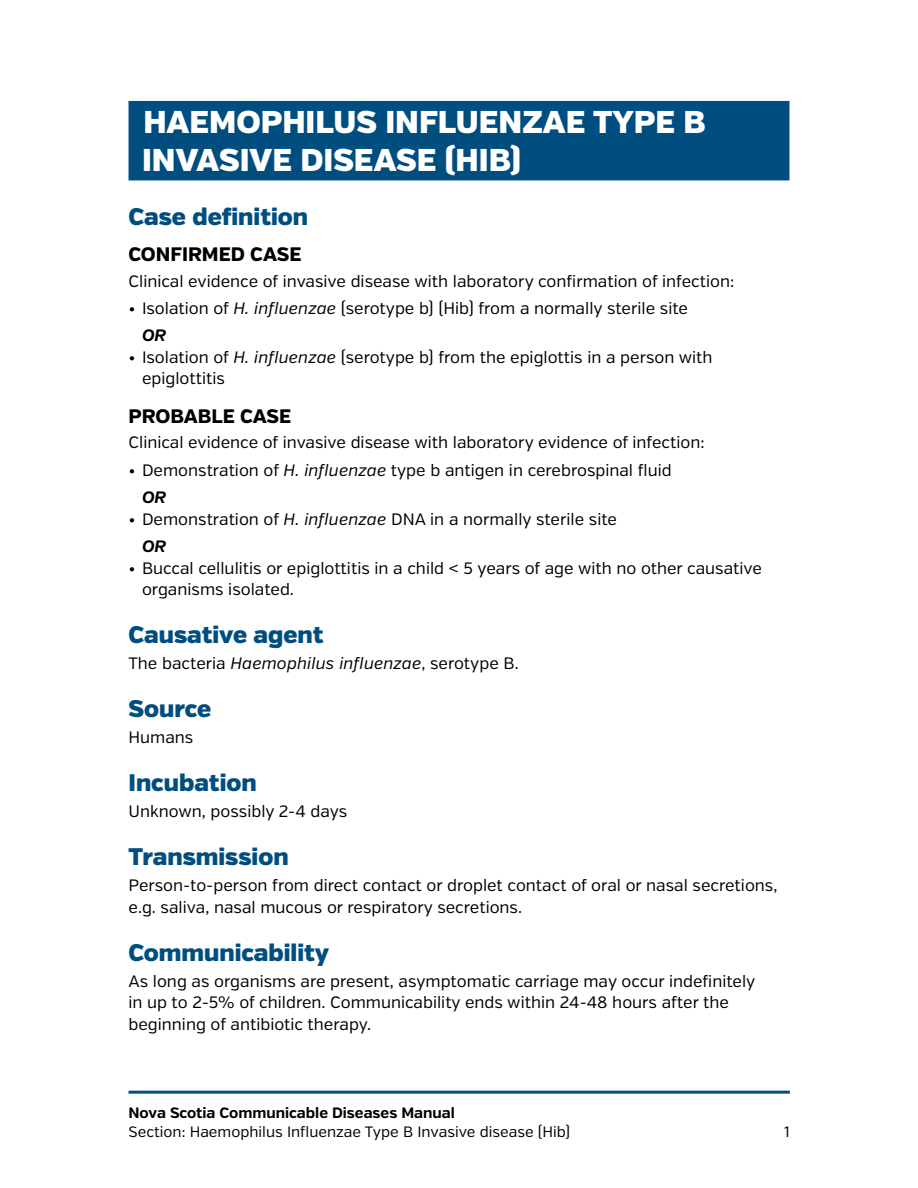
<style>
.page{position:relative;width:918px;height:1188px;background:#fff}
.page>*{position:absolute;margin:0;border:0;box-sizing:border-box;transform-origin:0 0}
.subhead_swap-double{font:900 31.5px/37.5px "Verb";color:#fff}
.Blue_subhead{font:900 24px "Verb";color:#004e80}
.subsubhead_caps{font:800 19.5px "Verb";color:#000}
.Body_First_Para{font:16.5px/21.8px "Verb";color:#000}
.Bulleted_List_Under{font:16.5px/21px "Verb";color:#000}
.tab__no_bullet__bold{font:italic 700 16.5px "Verb";color:#000}
.t1{font:15px "Verb";color:#000}
.t2{font:700 15px "Verb";color:#000}
.s1{font-style:italic}
</style>
<div class="page">
<hr style="left:129px;top:1091px;width:661px;height:3px;background:#004e80">
<div style="left:129px;top:101px;width:660px;height:79px;background:#004e80"></div>
<p class="subhead_swap-double" style="left:142px;top:104px;width:565px">HAEMOPHILUS INFLUENZAE TYPE B<br>INVASIVE DISEASE (HIB)</p>
<p class="Blue_subhead" style="left:129px;top:202px;width:181px">Case definition</p>
<p class="subsubhead_caps" style="left:129px;top:243px;width:174px">CONFIRMED CASE</p>
<p class="Body_First_Para" style="left:129px;top:270px;width:607px">Clinical evidence of invasive disease with laboratory confirmation of infection:</p>
<p class="Bulleted_List_Under" style="left:129px;top:298px;width:561px">• Isolation of <span class="s1">H. influenzae</span> (serotype b) (Hib) from a normally sterile site</p>
<p class="tab__no_bullet__bold" style="left:142px;top:326px;width:26px">OR</p>
<p class="Bulleted_List_Under" style="left:142px;top:347px;width:572px;text-indent:-14px">• Isolation of <span class="s1">H. influenzae</span> (serotype b) from the epiglottis in a person with epiglottitis</p>
<p class="subsubhead_caps" style="left:129px;top:405px;width:164px">PROBABLE CASE</p>
<p class="Body_First_Para" style="left:129px;top:432px;width:578px">Clinical evidence of invasive disease with laboratory evidence of infection:</p>
<p class="Bulleted_List_Under" style="left:129px;top:460px;width:545px">• Demonstration of <span class="s1">H. influenzae</span> type b antigen in cerebrospinal fluid</p>
<p class="tab__no_bullet__bold" style="left:142px;top:487px;width:26px">OR</p>
<p class="Bulleted_List_Under" style="left:129px;top:509px;width:490px">• Demonstration of <span class="s1">H. influenzae</span> DNA in a normally sterile site</p>
<p class="tab__no_bullet__bold" style="left:142px;top:536px;width:26px">OR</p>
<p class="Bulleted_List_Under" style="left:142px;top:558px;width:622px;text-indent:-14px">• Buccal cellulitis or epiglottitis in a child &lt; 5 years of age with no other causative organisms isolated.</p>
<p class="Blue_subhead" style="left:129px;top:620px;width:197px">Causative agent</p>
<p class="Body_First_Para" style="left:129px;top:652px;width:392px">The bacteria <span class="s1">Haemophilus influenzae</span>, serotype B.</p>
<p class="Blue_subhead" style="left:129px;top:694px;width:84px">Source</p>
<p class="Body_First_Para" style="left:129px;top:726px;width:66px">Humans</p>
<p class="Blue_subhead" style="left:129px;top:768px;width:130px">Incubation</p>
<p class="Body_First_Para" style="left:129px;top:800px;width:220px">Unknown, possibly 2-4 days</p>
<p class="Blue_subhead" style="left:129px;top:842px;width:162px">Transmission</p>
<p class="Body_First_Para" style="left:129px;top:874px;width:650px">Person-to-person from direct contact or droplet contact of oral or nasal secretions, e.g. saliva, nasal mucous or respiratory secretions.</p>
<p class="Blue_subhead" style="left:129px;top:938px;width:202px">Communicability</p>
<p class="Body_First_Para" style="left:129px;top:970px;width:628px">As long as organisms are present, asymptomatic carriage may occur indefinitely in up to 2-5% of children. Communicability ends within 24-48 hours after the beginning of antibiotic therapy.</p>
<p class="t2" style="left:129px;top:1103px;width:328px">Nova Scotia Communicable Diseases Manual</p>
<p class="t1" style="left:129px;top:1123px;width:443px">Section: Haemophilus Influenzae Type B Invasive disease (Hib)</p>
<p class="t1" style="left:784px;top:1123px;width:7px">1</p>
</div>
